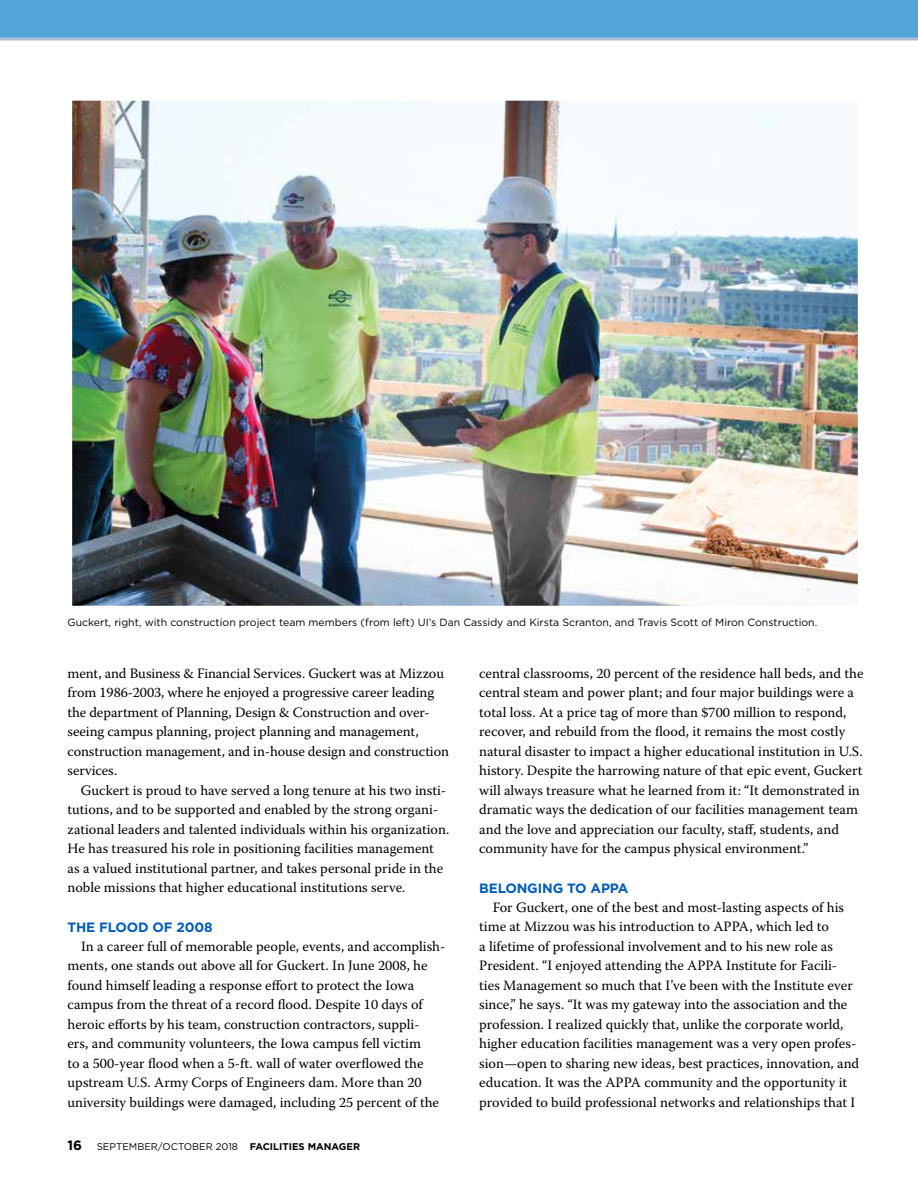
<style>
.page{position:relative;width:918px;height:1188px;background:#fff}
.page>*{position:absolute;margin:0;border:0;box-sizing:border-box;transform-origin:0 0}
.t1{font:14.25px/19.5px "Warnock Pro";color:#000}
.t2{font:700 13.5px "Gotham";letter-spacing:-.01em;color:#005cb9}
.t3{font:700 13.5px "Gotham";color:#000}
.t4{font:10.5px "Gotham";color:#000}
.t5{font:9.75px "Gotham";color:#000}
.s1{font-weight:700}
</style>
<div class="page">
<svg style="left:0;top:0;width:918px;height:40px;background:#59a5d8"></svg>
<img style="left:73px;top:101px;width:784px;height:504px">
<p class="t4" style="left:68px;top:616px;width:751px">Guckert, right, with construction project team members (from left) UI’s Dan Cassidy and Kirsta Scranton, and Travis Scott of Miron Construction.</p>
<p class="t1" style="left:68px;top:663px;width:383px">ment, and Business &amp; Financial Services. Guckert was at Mizzou from 1986-2003, where he enjoyed a progressive career leading the department of Planning, Design &amp; Construction and over&shy;seeing campus planning, project planning and management, construction management, and in-house design and construction services.</p>
<p class="t1" style="left:68px;top:780px;width:383px;text-indent:13px">Guckert is proud to have served a long tenure at his two insti&shy;tutions, and to be supported and enabled by the strong organi&shy;zational leaders and talented individuals within his organization.<br>He has treasured his role in positioning facilities management as a valued institutional partner, and takes personal pride in the noble missions that higher educational institutions serve.</p>
<p class="t2" style="left:68px;top:919px;width:147px">THE FLOOD OF 2008</p>
<p class="t1" style="left:68px;top:936px;width:379px;text-indent:13px">In a career full of memorable people, events, and accomplish&shy;ments, one stands out above all for Guckert. In June 2008, he found himself leading a response effort to protect the Iowa campus from the threat of a record flood. Despite 10 days of heroic efforts by his team, construction contractors, suppli-<br>ers, and community volunteers, the Iowa campus fell victim<br>to a 500-year flood when a 5-ft. wall of water overflowed the upstream U.S. Army Corps of Engineers dam. More than 20 university buildings were damaged, including 25 percent of the</p>
<p class="t3" style="left:68px;top:1137px;width:16px">16</p>
<p class="t5" style="left:97px;top:1140px;width:265px">SEPTEMBER/OCTOBER 2018 <span class="s1">FACILITIES MANAGER</span></p>
<p class="t1" style="left:479px;top:663px;width:386px">central classrooms, 20 percent of the residence hall beds, and the central steam and power plant; and four major buildings were a total loss. At a price tag of more than $700 million to respond, recover, and rebuild from the flood, it remains the most costly natural disaster to impact a higher educational institution in U.S. history. Despite the harrowing nature of that epic event, Guckert will always treasure what he learned from it: “It demonstrated in dramatic ways the dedication of our facilities management team and the love and appreciation our faculty, staff, students, and community have for the campus physical environment.”</p>
<p class="t2" style="left:479px;top:880px;width:151px">BELONGING TO APPA</p>
<p class="t1" style="left:479px;top:897px;width:382px;text-indent:13px">For Guckert, one of the best and most-lasting aspects of his time at Mizzou was his introduction to APPA, which led to<br>a lifetime of professional involvement and to his new role as President. “I enjoyed attending the APPA Institute for Facili&shy;ties Management so much that I’ve been with the Institute ever since,” he says. “It was my gateway into the association and the profession. I realized quickly that, unlike the corporate world, higher education facilities management was a very open profes&shy;sion—open to sharing new ideas, best practices, innovation, and education. It was the APPA community and the opportunity it provided to build professional networks and relationships that I</p>
</div>
